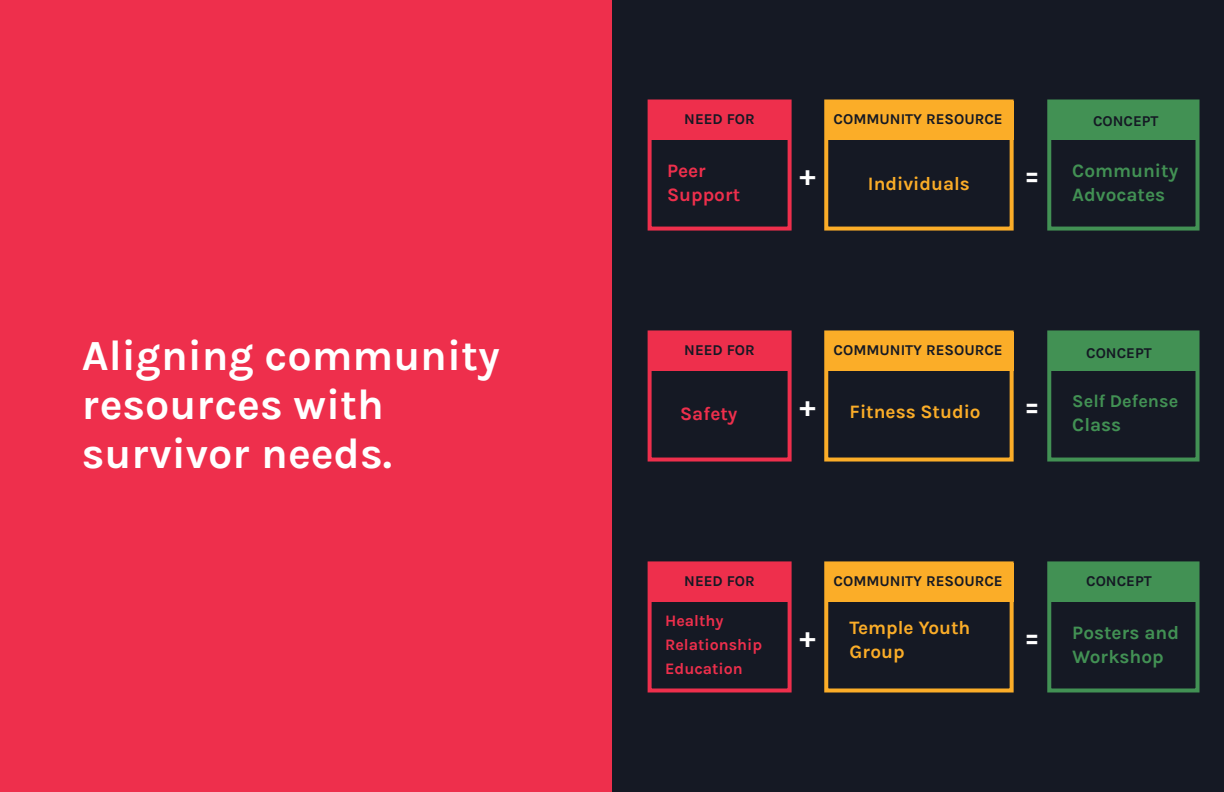
<style>
.page{position:relative;width:1224px;height:792px;background:#fff}
.page>*{position:absolute;margin:0;border:0;box-sizing:border-box;transform-origin:0 0}
.t1{font:700 43px/49px "Karla";color:#fff}
.t2{font:700 30px "Karla";color:#fff}
.t3{font:700 19px/24px "Karla";color:#429154}
.t4{font:700 19px/24px "Karla";color:#fbad28}
.t5{font:700 19px/24px "Karla";color:#ee2f4c}
.t6{font:700 18px "Karla";color:#429154}
.t7{font:700 16px/24px "Karla";color:#ee2f4c}
.t8{font:700 15px "Karla";color:#151924}
</style>
<div class="page">
<div style="left:0;top:0;width:612px;height:792px;background:#ee2f4c"></div>
<div style="left:612px;top:0;width:612px;height:792px;background:#151924"></div>
<div style="left:649px;top:102px;width:141px;height:38px;background:#ee2f4c"></div>
<div style="left:649px;top:332px;width:141px;height:39px;background:#ee2f4c"></div>
<div style="left:649px;top:563px;width:141px;height:39px;background:#ee2f4c"></div>
<div style="left:825px;top:101px;width:189px;height:39px;background:#fbad28"></div>
<div style="left:825px;top:332px;width:189px;height:39px;background:#fbad28"></div>
<div style="left:825px;top:563px;width:189px;height:39px;background:#fbad28"></div>
<div style="left:1049px;top:102px;width:148px;height:38px;background:#429154"></div>
<div style="left:1049px;top:332px;width:148px;height:39px;background:#429154"></div>
<div style="left:1049px;top:563px;width:148px;height:39px;background:#429154"></div>
<div style="left:648px;top:100px;width:144px;height:131px;border:4px solid #ee2f4c"></div>
<div style="left:648px;top:330px;width:144px;height:132px;border:4px solid #ee2f4c"></div>
<div style="left:648px;top:561px;width:144px;height:131px;border:4px solid #ee2f4c"></div>
<div style="left:824px;top:100px;width:190px;height:131px;border:4px solid #fbad28"></div>
<div style="left:824px;top:330px;width:190px;height:132px;border:4px solid #fbad28"></div>
<div style="left:824px;top:561px;width:190px;height:131px;border:4px solid #fbad28"></div>
<div style="left:1047px;top:100px;width:153px;height:131px;border:4px solid #429154"></div>
<div style="left:1047px;top:330px;width:153px;height:132px;border:4px solid #429154"></div>
<div style="left:1047px;top:561px;width:153px;height:131px;border:4px solid #429154"></div>
<h1 class="t1" style="left:82px;top:331px;width:419px">Aligning community resources with survivor needs.</h1>
<p class="t8" style="left:684px;top:110px;width:72px">NEED FOR</p>
<p class="t5" style="left:667px;top:158px;width:75px">Peer<br>Support</p>
<h2 class="t2" style="left:800px;top:157px;width:18px">+</h2>
<p class="t8" style="left:834px;top:110px;width:171px">COMMUNITY RESOURCE</p>
<p class="t4" style="left:868px;top:172px;width:103px">Individuals</p>
<h2 class="t2" style="left:1025px;top:157px;width:17px">=</h2>
<p class="t8" style="left:1093px;top:112px;width:67px">CONCEPT</p>
<p class="t3" style="left:1072px;top:158px;width:107px">Community<br>Advocates</p>
<p class="t8" style="left:684px;top:341px;width:72px">NEED FOR</p>
<p class="t5" style="left:680px;top:402px;width:59px">Safety</p>
<h2 class="t2" style="left:800px;top:388px;width:18px">+</h2>
<p class="t8" style="left:834px;top:341px;width:171px">COMMUNITY RESOURCE</p>
<p class="t4" style="left:850px;top:400px;width:133px">Fitness Studio</p>
<h2 class="t2" style="left:1025px;top:388px;width:17px">=</h2>
<p class="t8" style="left:1086px;top:344px;width:67px">CONCEPT</p>
<p class="t6" style="left:1072px;top:390px;width:107px">Self Defense</p>
<p class="t3" style="left:1072px;top:412px;width:50px">Class</p>
<p class="t8" style="left:684px;top:572px;width:72px">NEED FOR</p>
<p class="t7" style="left:665px;top:608px;width:98px">Healthy<br>Relationship<br>Education</p>
<h2 class="t2" style="left:800px;top:619px;width:18px">+</h2>
<p class="t8" style="left:834px;top:572px;width:171px">COMMUNITY RESOURCE</p>
<p class="t4" style="left:850px;top:616px;width:122px">Temple Youth<br>Group</p>
<h2 class="t2" style="left:1025px;top:619px;width:17px">=</h2>
<p class="t8" style="left:1086px;top:572px;width:67px">CONCEPT</p>
<p class="t3" style="left:1072px;top:620px;width:108px">Posters and<br>Workshop</p>
</div>
